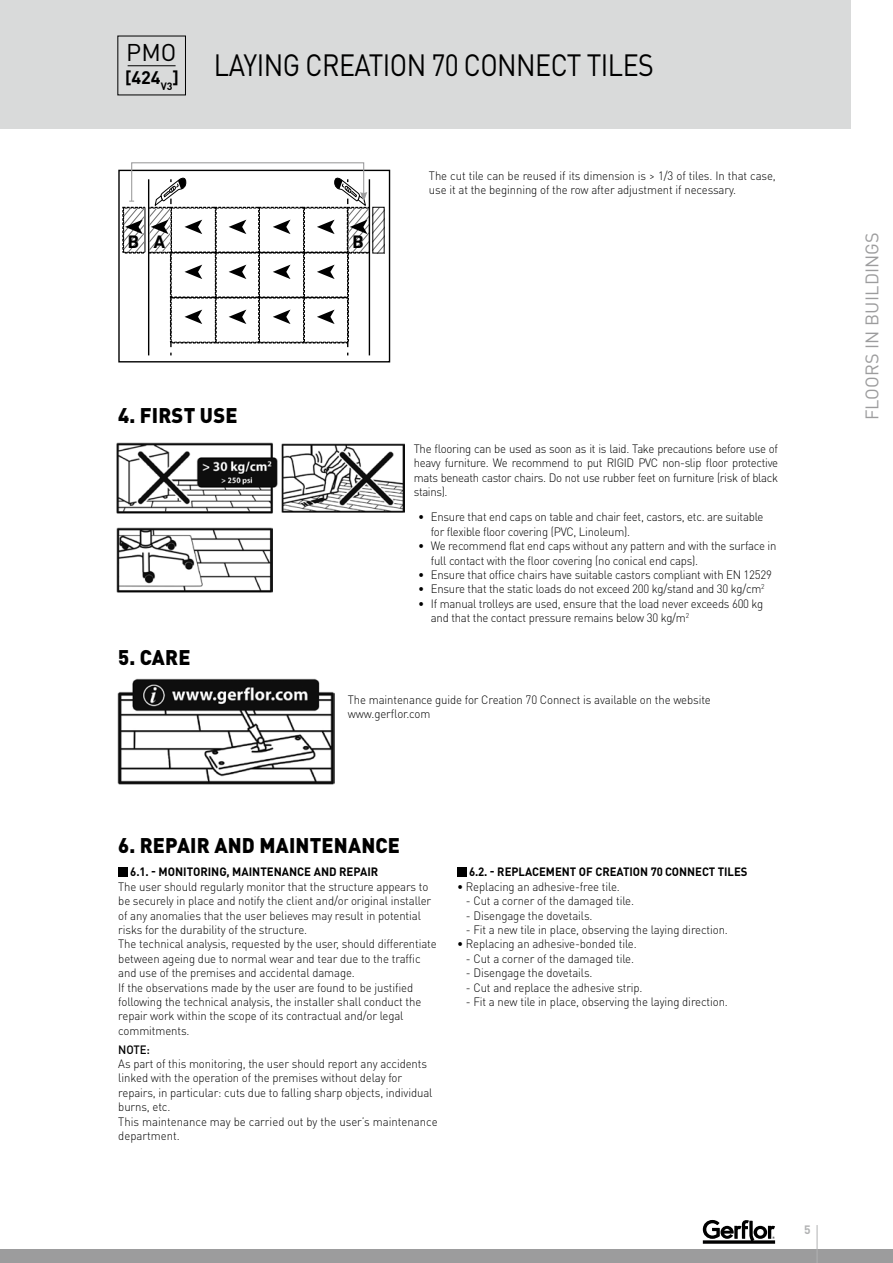
<style>
.page{position:relative;width:893px;height:1263px;background:#fff}
.page>*{position:absolute;margin:0;border:0;box-sizing:border-box;transform-origin:0 0}
.t1{font:30.45px "DIN Pro";letter-spacing:-.02em;color:#000;scale:.88 1}
.t2{font:24px "DIN Pro";color:#000}
.t3{font:900 21px "DIN Pro";letter-spacing:.01em;color:#000;scale:.95 1}
.t4{font:700 18.45px "DIN Next LT Pro";color:#000}
.t5{font:18px "DIN Pro";letter-spacing:.01em;color:#9c9c9d}
.t6{font:700 18px "DIN Pro";color:#000}
.t7{font:300 12px/14.4px "DIN Pro";letter-spacing:-.01em;color:#000;scale:.95 1}
.t8{font:700 12px "DIN Pro";color:#000;scale:.95 1}
.t9{font:500 12px "DIN Pro";color:#000;scale:.95 1}
.t10{font:700 12px "DIN Pro";color:#b1b2b3}
.s1{font-size:17.25px}
</style>
<div class="page">
<div style="left:0;top:1250px;width:893px;height:13px;background:#9c9c9d"></div>
<img style="left:117px;top:527px;width:156px;height:66px">
<img style="left:117px;top:678px;width:217px;height:107px">
<img style="left:116px;top:443px;width:166px;height:70px">
<img style="left:282px;top:443px;width:122px;height:70px">
<div style="left:118px;top:867px;width:10px;height:9px;background:#000"></div>
<div style="left:457px;top:867px;width:10px;height:9px;background:#000"></div>
<div style="left:118px;top:170px;width:272px;height:192px;border:1px solid #000"></div>
<svg style="left:122px;top:162px;width:263px;height:193px"></svg>
<hr style="left:817px;top:1225px;width:1px;height:38px;background:#b1b2b3">
<div style="left:0;top:0;width:850px;height:129px;background:#d9dada"></div>
<svg style="left:703px;top:1220px;width:72px;height:24px"></svg>
<hr style="left:128px;top:65px;width:48px;height:1px;background:#000">
<h2 class="t2" style="left:126px;top:36px;width:52px">PMO</h2>
<h3 class="t6" style="left:125px;top:65px;width:55px"><span class="s1">[</span>424<sub>V3</sub><span class="s1">]</span></h3>
<h1 class="t1" style="left:214px;top:45px;width:501px">LAYING CREATION 70 CONNECT TILES</h1>
<p class="t7" style="left:429px;top:168px;width:367px">The cut tile can be reused if its dimension is &gt; 1/3 of tiles. In that case, use it at the beginning of the row after adjustment if necessary.</p>
<h3 class="t4" style="left:128px;top:231px;width:39px">B A</h3>
<h3 class="t4" style="left:352px;top:231px;width:13px">B</h3>
<h3 class="t5" style="left:860px;top:420px;width:190px;rotate:-90deg">FLOORS IN BUILDINGS</h3>
<h3 class="t3" style="left:118px;top:401px;width:127px">4. FIRST USE</h3>
<p class="t7" style="left:414px;top:441px;width:385px;text-align:justify">The flooring can be used as soon as it is laid. Take precautions before use of heavy furniture. We recommend to put RIGID PVC non-slip floor protective mats beneath castor chairs. Do not use rubber feet on furniture (risk of black stains).</p>
<h3 class="t3" style="left:118px;top:643px;width:77px">5. CARE</h3>
<p class="t7" style="left:431px;top:509px;width:352px;text-indent:-13px">• Ensure that end caps on table and chair feet, castors, etc. are suitable for flexible floor covering (PVC, Linoleum).</p>
<p class="t7" style="left:431px;top:538px;width:365px;text-indent:-13px">• We recommend flat end caps without any pattern and with the surface in full contact with the floor covering (no conical end caps).</p>
<p class="t7" style="left:418px;top:567px;width:374px">• Ensure that office chairs have suitable castors compliant with EN 12529</p>
<p class="t7" style="left:418px;top:581px;width:366px">• Ensure that the static loads do not exceed 200 kg/stand and 30 kg/cm<sup>2</sup></p>
<p class="t7" style="left:431px;top:596px;width:352px;text-indent:-13px">• If manual trolleys are used, ensure that the load never exceeds 600 kg and that the contact pressure remains below 30 kg/m<sup>2</sup></p>
<p class="t7" style="left:348px;top:692px;width:384px">The maintenance guide for Creation 70 Connect is available on the website www.gerflor.com</p>
<h3 class="t3" style="left:118px;top:831px;width:298px">6. REPAIR AND MAINTENANCE</h3>
<p class="t8" style="left:130px;top:864px;width:263px">6.1. - MONITORING, MAINTENANCE AND REPAIR</p>
<p class="t7" style="left:118px;top:879px;width:337px">The user should regularly monitor that the structure appears to be securely in place and notify the client and/or original installer of any anomalies that the user believes may result in potential risks for the durability of the structure.<br>The technical analysis, requested by the user, should differentiate between ageing due to normal wear and tear due to the traffic and use of the premises and accidental damage.<br>If the observations made by the user are found to be justified following the technical analysis, the installer shall conduct the repair work within the scope of its contractual and/or legal commitments.</p>
<p class="t9" style="left:118px;top:1041px;width:35px">NOTE:</p>
<p class="t7" style="left:118px;top:1056px;width:338px">As part of this monitoring, the user should report any accidents linked with the operation of the premises without delay for repairs, in particular: cuts due to falling sharp objects, individual burns, etc.<br>This maintenance may be carried out by the user’s maintenance department.</p>
<p class="t8" style="left:469px;top:864px;width:295px">6.2. - REPLACEMENT OF CREATION 70 CONNECT TILES</p>
<p class="t7" style="left:457px;top:879px;width:173px">• Replacing an adhesive-free tile.</p>
<p class="t7" style="left:466px;top:893px;width:178px">- Cut a corner of the damaged tile.</p>
<p class="t7" style="left:466px;top:908px;width:135px">- Disengage the dovetails.</p>
<p class="t7" style="left:466px;top:922px;width:277px">- Fit a new tile in place, observing the laying direction.</p>
<p class="t7" style="left:457px;top:936px;width:191px">• Replacing an adhesive-bonded tile.</p>
<p class="t7" style="left:466px;top:951px;width:178px">- Cut a corner of the damaged tile.</p>
<p class="t7" style="left:466px;top:965px;width:135px">- Disengage the dovetails.</p>
<p class="t7" style="left:466px;top:980px;width:187px">- Cut and replace the adhesive strip.</p>
<p class="t7" style="left:466px;top:994px;width:277px">- Fit a new tile in place, observing the laying direction.</p>
<p class="t10" style="left:804px;top:1222px;width:8px">5</p>
</div>
